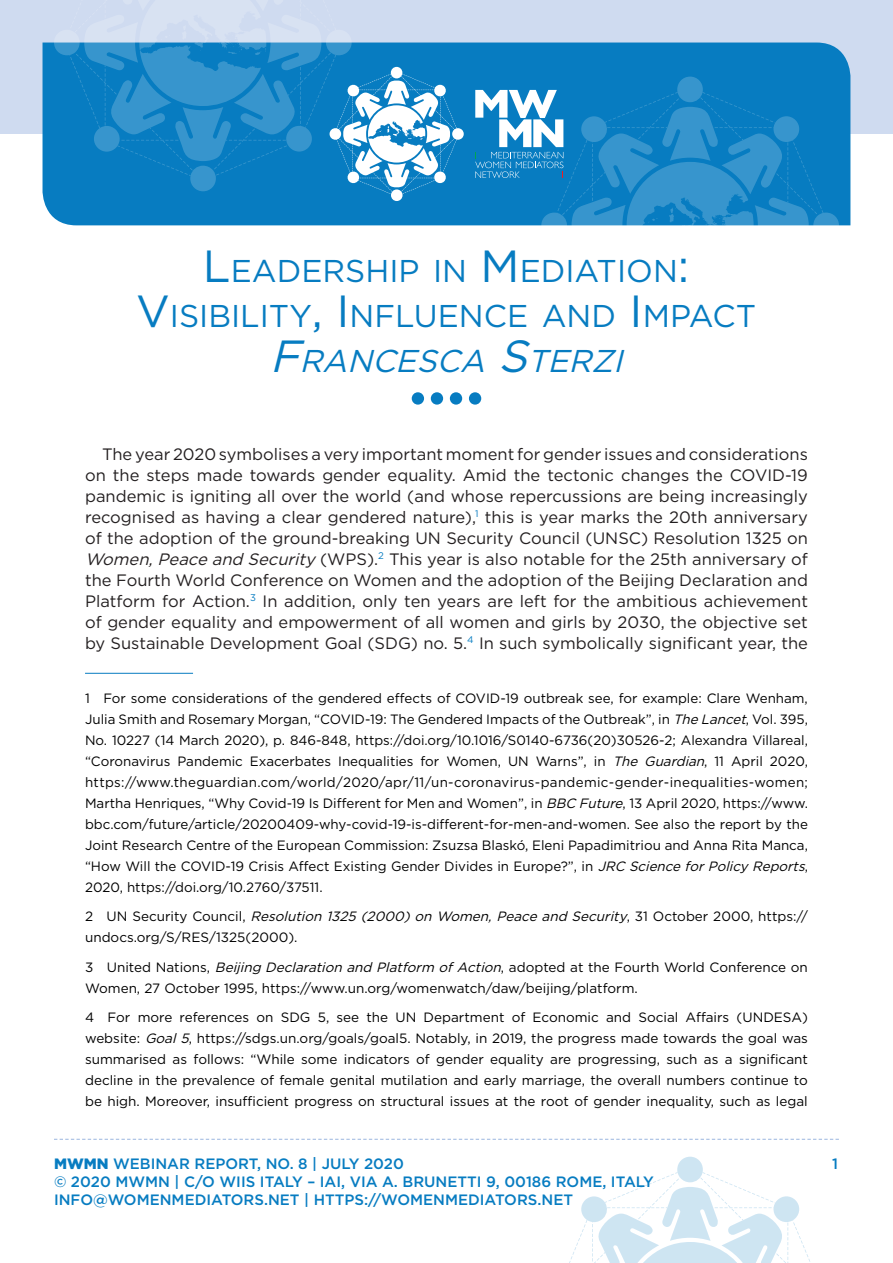
<style>
.page{position:relative;width:893px;height:1263px;background:#fff}
.page>*{position:absolute;margin:0;border:0;box-sizing:border-box;transform-origin:0 0}
.titoli{font:31.5px "Gotham";color:#077cc1}
.titoli-2{font:italic 31.5px "Gotham";color:#077cc1}
.testo_base{font:16.5px/21px "Gotham";color:#231f20;text-align:justify}
.t1{font:500 15px "Gotham";color:#077cc1}
.testo_note{font:13.5px/21px "Gotham";color:#000;text-align:justify}
.s1{font-size:45px}
.s2{font-style:italic}
.s3{font-weight:900}
</style>
<div class="page">
<div style="left:0;top:0;width:893px;height:134px;background:#cfdbf0"></div>
<div style="left:43px;top:43px;width:807px;height:182px;background:#077cc1"></div>
<div style="left:452px;top:128px;width:12px;height:12px;background:#fff;border-radius:50%"></div>
<div style="left:391px;top:189px;width:12px;height:12px;background:#fff;border-radius:50%"></div>
<svg style="left:475px;top:77px;width:364px;height:149px;background:#248bc8"></svg>
<svg style="left:54px;top:42px;width:405px;height:154px;background:#2a8ec9"></svg>
<svg style="left:569px;top:1157px;width:241px;height:106px"></svg>
<svg style="left:54px;top:1139px;width:785px;height:1px"></svg>
<div style="left:412px;top:392px;width:12px;height:13px;background:#077cc1;border-radius:50%"></div>
<div style="left:431px;top:392px;width:12px;height:13px;background:#077cc1;border-radius:50%"></div>
<div style="left:450px;top:392px;width:12px;height:13px;background:#077cc1;border-radius:50%"></div>
<div style="left:469px;top:392px;width:12px;height:13px;background:#077cc1;border-radius:50%"></div>
<hr style="left:85px;top:673px;width:108px;height:1px;background:#077cc1">
<p class="titoli" style="left:203px;top:250px;width:488px"><span class="s1">L</span>EADERSHIP IN <span class="s1">M</span>EDIATION<span class="s1">:</span></p>
<p class="titoli" style="left:136px;top:295px;width:621px"><span class="s1">V</span>ISIBILITY<span class="s1">, I</span> NFLUENCE AND <span class="s1">I</span> M PACT</p>
<p class="titoli-2" style="left:270px;top:340px;width:364px"><span class="s1">F</span>RANCESCA <span class="s1">S</span>TERZI</p>
<p class="testo_base" style="left:85px;top:443px;width:724px;text-indent:17px">The year 2020 symbolises a very important moment for gender issues and considerations on the steps made towards gender equality. Amid the tectonic changes the COVID-19 pandemic is igniting all over the world (and whose repercussions are being increasingly recognised as having a clear gendered nature),<sup>1</sup> this is year marks the 20th anniversary of the adoption of the ground-breaking UN Security Council (UNSC) Resolution 1325 on <span class="s2">Women,Peace and Security</span> (WPS).<sup>2</sup> This year is also notable for the 25th anniversary of the Fourth World Conference on Women and the adoption of the Beijing Declaration and Platform for Action.<sup>3</sup> In addition, only ten years are left for the ambitious achievement of gender equality and empowerment of all women and girls by 2030, the objective set by Sustainable Development Goal (SDG) no. 5.<sup>4</sup> In such symbolically significant year, the</p>
<p class="testo_note" style="left:85px;top:687px;width:725px">1 For some considerations of the gendered effects of COVID-19 outbreak see, for example: Clare Wenham, Julia Smith and Rosemary Morgan, “COVID-19: The Gendered Impacts of the Outbreak”, in <span class="s2">The Lancet</span>, Vol. 395, No. 10227 (14 March 2020), p. 846-848, https://doi.org/10.1016/S0140-6736(20)30526-2; Alexandra Villareal, “Coronavirus Pandemic Exacerbates Inequalities for Women, UN Warns”, in <span class="s2">The Guardian</span>, 11 April 2020, https://www.theguardian.com/world/2020/apr/11/un-coronavirus-pandemic-gender-inequalities-women; Martha Henriques, “Why Covid-19 Is Different for Men and Women”, in <span class="s2">BBC Future</span>, 13 April 2020, https://www. bbc.com/future/article/20200409-why-covid-19-is-different-for-men-and-women. See also the report by the Joint Research Centre of the European Commission: Zsuzsa Blaskó, Eleni Papadimitriou and Anna Rita Manca, “How Will the COVID-19 Crisis Affect Existing Gender Divides in Europe?”, in <span class="s2">JRC Science forPolicy Reports</span>, 2020, https://doi.org/10.2760/37511.</p>
<p class="testo_note" style="left:85px;top:906px;width:724px">2 U N S e c u r i t y C o u n c i l , <span class="s2">Resolution 1325 (2000)on Women,Peace and Security</span>, 3 1 O c t o b e r 2 0 0 0 , h t t p s : // undocs.org/S/RES/1325(2000).</p>
<p class="testo_note" style="left:85px;top:956px;width:724px">3 United Nations, <span class="s2">Beijing Declaration and Platform ofAction</span>, adopted at the Fourth World Conference on<br>Women, 27 October 1995, https://www.un.org/womenwatch/daw/beijing/platform.</p>
<p class="testo_note" style="left:85px;top:1007px;width:724px">4 For more references on SDG 5, see the UN Department of Economic and Social Affairs (UNDESA) website: <span class="s2">Goal5</span>, https://sdgs.un.org/goals/goal5. Notably, in 2019, the progress made towards the goal was summarised as follows: “While some indicators of gender equality are progressing, such as a significant decline in the prevalence of female genital mutilation and early marriage, the overall numbers continue to be high. Moreover, insufficient progress on structural issues at the root of gender inequality, such as legal</p>
<p class="t1" style="left:54px;top:1153px;width:351px"><span class="s3">MWMN</span> WEBINAR REPORT, NO. 8 | JULY 2020</p>
<p class="t1" style="left:832px;top:1153px;width:7px">1</p>
<p class="t1" style="left:54px;top:1171px;width:601px">© 2020 MWMN | C/O WIIS ITALY – IAI, VIA A. BRUNETTI 9, 00186 ROME, ITALY</p>
<p class="t1" style="left:54px;top:1189px;width:521px">INFO@WOMENMEDIATORS.NET | HTTPS://WOMENMEDIATORS.NET</p>
</div>
